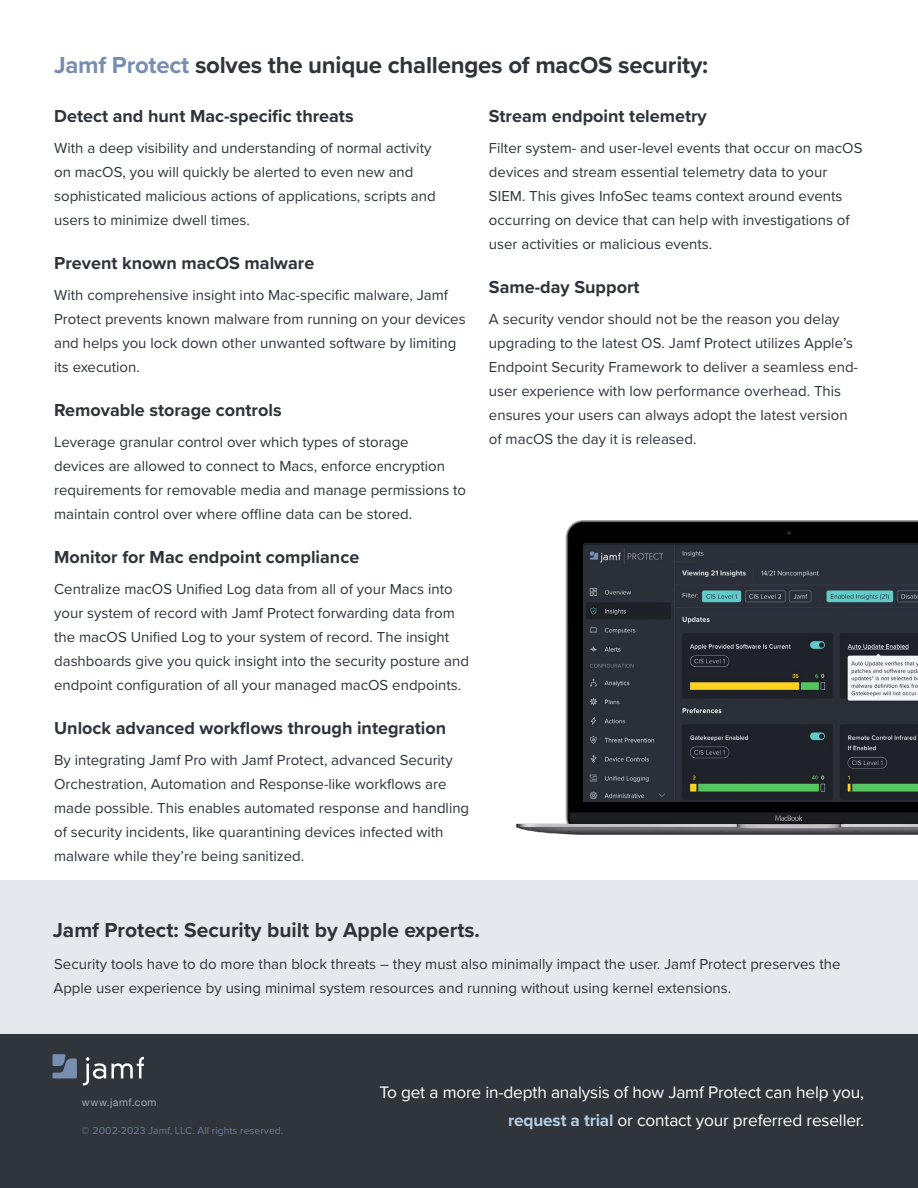
<style>
.page{position:relative;width:918px;height:1188px;background:#fff}
.page>*{position:absolute;margin:0;border:0;box-sizing:border-box;transform-origin:0 0}
.t1{font:700 24px "Proxima Nova";letter-spacing:-.01em;color:#2f343a}
.t2{font:700 21px "Proxima Nova";color:#2f343a}
.t3{font:700 18px "Proxima Nova";color:#2f343a}
.t4{font:17.25px/28.5px "Proxima Nova";letter-spacing:-.01em;color:#fff;text-align:right}
.t5{font:15px/24px "Proxima Nova";color:#2f343a}
.t6{font:10.5px "Proxima Nova";color:#788eb1}
.t7{font:10.5px "Helvetica Neue";letter-spacing:.045em;color:#a7a9ac}
.s1{color:#788eb1}
.s2{font-weight:700;color:#b3cce6}
</style>
<div class="page">
<div style="left:0;top:1025px;width:918px;height:163px;background:#2f353a"></div>
<svg style="left:83px;top:1057px;width:61px;height:28px"></svg>
<svg style="left:52px;top:1054px;width:25px;height:24px"></svg>
<div style="left:0;top:880px;width:918px;height:153px;background:#e5e8ec"></div>
<img style="left:516px;top:521px;width:402px;height:314px">
<img style="left:583px;top:545px;width:335px;height:256px">
<h1 class="t1" style="left:54px;top:47px;width:656px"><span class="s1">Jamf Protect</span> solves the unique challenges of macOS security:</h1>
<p class="t3" style="left:54px;top:103px;width:301px">Detect and hunt Mac-specific threats</p>
<p class="t5" style="left:54px;top:135px;width:383px">With a deep visibility and understanding of normal activity on macOS, you will quickly be alerted to even new and sophisticated malicious actions of applications, scripts and users to minimize dwell times.</p>
<p class="t3" style="left:54px;top:250px;width:262px">Prevent known macOS malware</p>
<p class="t5" style="left:54px;top:282px;width:413px">With comprehensive insight into Mac-specific malware, Jamf Protect prevents known malware from running on your devices and helps you lock down other unwanted software by limiting its execution.</p>
<p class="t3" style="left:54px;top:397px;width:229px">Removable storage controls</p>
<p class="t5" style="left:54px;top:429px;width:414px">Leverage granular control over which types of storage<br>devices are allowed to connect to Macs, enforce encryption requirements for removable media and manage permissions to maintain control over where offline data can be stored.</p>
<p class="t3" style="left:54px;top:544px;width:307px">Monitor for Mac endpoint compliance</p>
<p class="t5" style="left:54px;top:576px;width:416px">Centralize macOS Unified Log data from all of your Macs into your system of record with Jamf Protect forwarding data from the macOS Unified Log to your system of record. The insight dashboards give you quick insight into the security posture and endpoint configuration of all your managed macOS endpoints.</p>
<p class="t3" style="left:54px;top:715px;width:394px">Unlock advanced workflows through integration</p>
<p class="t5" style="left:54px;top:747px;width:417px">By integrating Jamf Pro with Jamf Protect, advanced Security Orchestration, Automation and Response-like workflows are made possible. This enables automated response and handling of security incidents, like quarantining devices infected with malware while they’re being sanitized.</p>
<p class="t3" style="left:489px;top:103px;width:219px">Stream endpoint telemetry</p>
<p class="t5" style="left:489px;top:135px;width:375px">Filter system- and user-level events that occur on macOS devices and stream essential telemetry data to your SIEM. This gives InfoSec teams context around events occurring on device that can help with investigations of user activities or malicious events.</p>
<p class="t3" style="left:489px;top:274px;width:152px">Same-day Support</p>
<p class="t5" style="left:489px;top:306px;width:371px">A security vendor should not be the reason you delay upgrading to the latest OS. Jamf Protect utilizes Apple’s Endpoint Security Framework to deliver a seamless end&shy;user experience with low performance overhead. This ensures your users can always adopt the latest version of macOS the day it is released.</p>
<h2 class="t2" style="left:53px;top:915px;width:429px">Jamf Protect: Security built by Apple experts.</h2>
<p class="t5" style="left:54px;top:951px;width:788px">Security tools have to do more than block threats – they must also minimally impact the user. Jamf Protect preserves the<br>Apple user experience by using minimal system resources and running without using kernel extensions.</p>
<p class="t7" style="left:82px;top:1095px;width:76px">www.jamf.com</p>
<p class="t6" style="left:82px;top:1123px;width:203px">© 2002-2023 Jamf, LLC. All rights reserved.</p>
<p class="t4" style="left:379px;top:1077px;width:486px">To get a more in-depth analysis of how Jamf Protect can help you, <span class="s2">request a trial</span> or contact your preferred reseller.</p>
</div>
